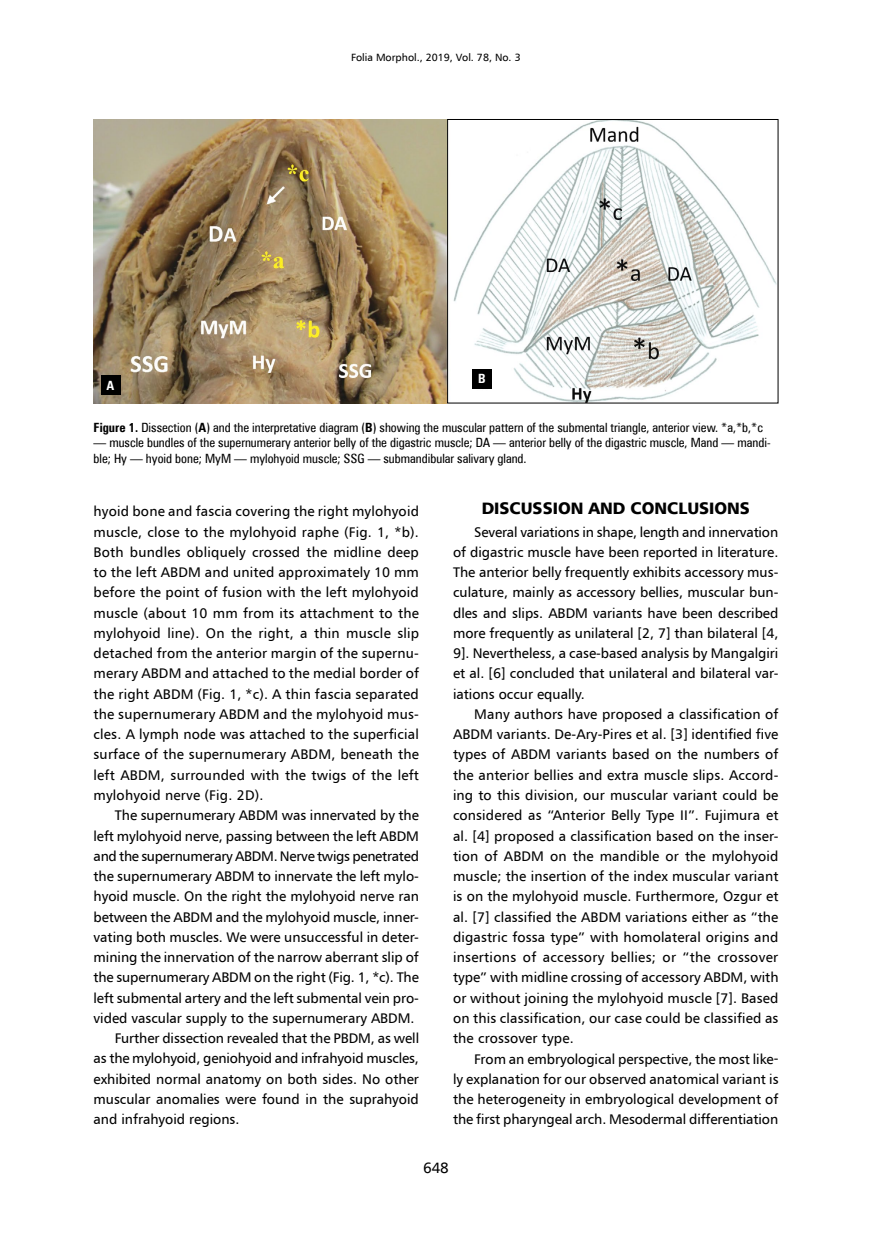
<style>
.page{position:relative;width:872px;height:1234px;background:#fff}
.page>*{position:absolute;margin:0;border:0;box-sizing:border-box;transform-origin:0 0}
.t1{font:16.5px "Humnst 777 Blk EU";color:#000}
.t2{font:15px "Humnst 777 EU";color:#000}
.t3{font:13.95px/20.2px "Humnst 777 EU";color:#000;text-align:justify}
.t4{font:13.95px "Humnst 777 EU";letter-spacing:-.02em;color:#000}
.t5{font:12.75px/15.3px "Zurich Cn EU";color:#000}
.t6{font:700 12.75px "Zurich Cn EU";color:#fff}
.t7{font:10.5px "Humnst 777 EU";color:#000}
.s1{font-weight:700}
</style>
<div class="page">
<img style="left:94px;top:119px;width:682px;height:284px">
<div style="left:447px;top:119px;width:331px;height:284px;border:1px solid #000"></div>
<div style="left:101px;top:375px;width:19px;height:20px;background:#000"></div>
<div style="left:472px;top:369px;width:20px;height:19px;background:#000"></div>
<p class="t6" style="left:107px;top:377px;width:9px">A</p>
<p class="t7" style="left:351px;top:50px;width:171px">Folia Morphol., 2019, Vol. 78, No. 3</p>
<p class="t6" style="left:478px;top:371px;width:9px">B</p>
<p class="t5" style="left:94px;top:420px;width:671px"><span class="s1">Figure 1.</span> Dissection (<span class="s1">A</span>) and the interpretative diagram (<span class="s1">B</span>) showing the muscular pattern of the submental triangle, anterior view. *a,*b,*c</p>
<p class="t5" style="left:94px;top:435px;width:678px">— muscle bundles of the supernumerary anterior belly of the digastric muscle; DA — anterior belly of the digastric muscle, Mand — mandi&shy;ble; Hy — hyoid bone; MyM — mylohyoid muscle; SSG — submandibular salivary gland.</p>
<p class="t3" style="left:94px;top:501px;width:327px">hyoid bone and fascia covering the right mylohyoid muscle, close to the mylohyoid raphe (Fig. 1, *b).<br>Both bundles obliquely crossed the midline deep to the left ABDM and united approximately 10 mm before the point of fusion with the left mylohyoid muscle (about 10 mm from its attachment to the mylohyoid line). On the right, a thin muscle slip detached from the anterior margin of the supernu&shy;merary ABDM and attached to the medial border of the right ABDM (Fig. 1, *c). A thin fascia separated the supernumerary ABDM and the mylohyoid mus&shy;cles. A lymph node was attached to the superficial surface of the supernumerary ABDM, beneath the left ABDM, surrounded with the twigs of the left mylohyoid nerve (Fig. 2D).</p>
<p class="t3" style="left:115px;top:804px;width:306px">The supernumerary ABDM was innervated by the</p>
<p class="t3" style="left:94px;top:825px;width:327px">left mylohyoid nerve, passing between the left ABDM</p>
<p class="t4" style="left:94px;top:847px;width:327px">and the supernumerary ABDM. Nerve twigs penetrated</p>
<p class="t3" style="left:94px;top:865px;width:327px">the supernumerary ABDM to innervate the left mylo-</p>
<p class="t3" style="left:94px;top:885px;width:327px">hyoid muscle. On the right the mylohyoid nerve ran</p>
<p class="t3" style="left:94px;top:906px;width:327px">between the ABDM and the mylohyoid muscle, inner-</p>
<p class="t3" style="left:94px;top:926px;width:327px">vating both muscles. We were unsuccessful in deter-</p>
<p class="t3" style="left:94px;top:946px;width:327px">mining the innervation of the narrow aberrant slip of</p>
<p class="t3" style="left:94px;top:966px;width:327px">the supernumerary ABDM on the right (Fig. 1, *c). The</p>
<p class="t3" style="left:94px;top:987px;width:327px">left submental artery and the left submental vein pro-</p>
<p class="t3" style="left:94px;top:1007px;width:322px">vided vascular supply to the supernumerary ABDM.</p>
<p class="t3" style="left:115px;top:1027px;width:306px">Further dissection revealed that the PBDM, as well</p>
<p class="t3" style="left:94px;top:1047px;width:327px">as the mylohyoid, geniohyoid and infrahyoid muscles,</p>
<p class="t3" style="left:94px;top:1068px;width:327px">exhibited normal anatomy on both sides. No other</p>
<p class="t3" style="left:94px;top:1088px;width:327px">muscular anomalies were found in the suprahyoid</p>
<p class="t3" style="left:94px;top:1108px;width:147px">and infrahyoid regions.</p>
<p class="t1" style="left:481px;top:497px;width:121px">DISCUSSION AND</p>
<p class="t1" style="left:630px;top:497px;width:13px">CONC</p>
<p class="t1" style="left:678px;top:497px;width:20px">LUSIONS</p>
<p class="t3" style="left:453px;top:521px;width:327px;text-indent:21px">Several variations in shape, length and innervation of digastric muscle have been reported in literature.<br>The anterior belly frequently exhibits accessory mus&shy;culature, mainly as accessory bellies, muscular bun&shy;dles and slips. ABDM variants have been described more frequently as unilateral [2, 7] than bilateral [4, 9]. Nevertheless, a case-based analysis by Mangalgiri et al. [6] concluded that unilateral and bilateral var&shy;iations occur equally.</p>
<p class="t3" style="left:453px;top:703px;width:327px;text-indent:21px">Many authors have proposed a classification of ABDM variants. De-Ary-Pires et al. [3] identified five types of ABDM variants based on the numbers of the anterior bellies and extra muscle slips. Accord&shy;ing to this division, our muscular variant could be considered as “Anterior Belly Type II”. Fujimura et al. [4] proposed a classification based on the inser&shy;tion of ABDM on the mandible or the mylohyoid muscle; the insertion of the index muscular variant is on the mylohyoid muscle. Furthermore, Ozgur et al. [7] classified the ABDM variations either as “the digastric fossa type” with homolateral origins and insertions of accessory bellies; or “the crossover type” with midline crossing of accessory ABDM, with or without joining the mylohyoid muscle [7]. Based on this classification, our case could be classified as the crossover type.</p>
<p class="t3" style="left:453px;top:1047px;width:327px;text-indent:21px">From an embryological perspective, the most like&shy;ly explanation for our observed anatomical variant is the heterogeneity in embryological development of the first pharyngeal arch. Mesodermal differentiation</p>
<p class="t2" style="left:423px;top:1157px;width:27px">648</p>
</div>
